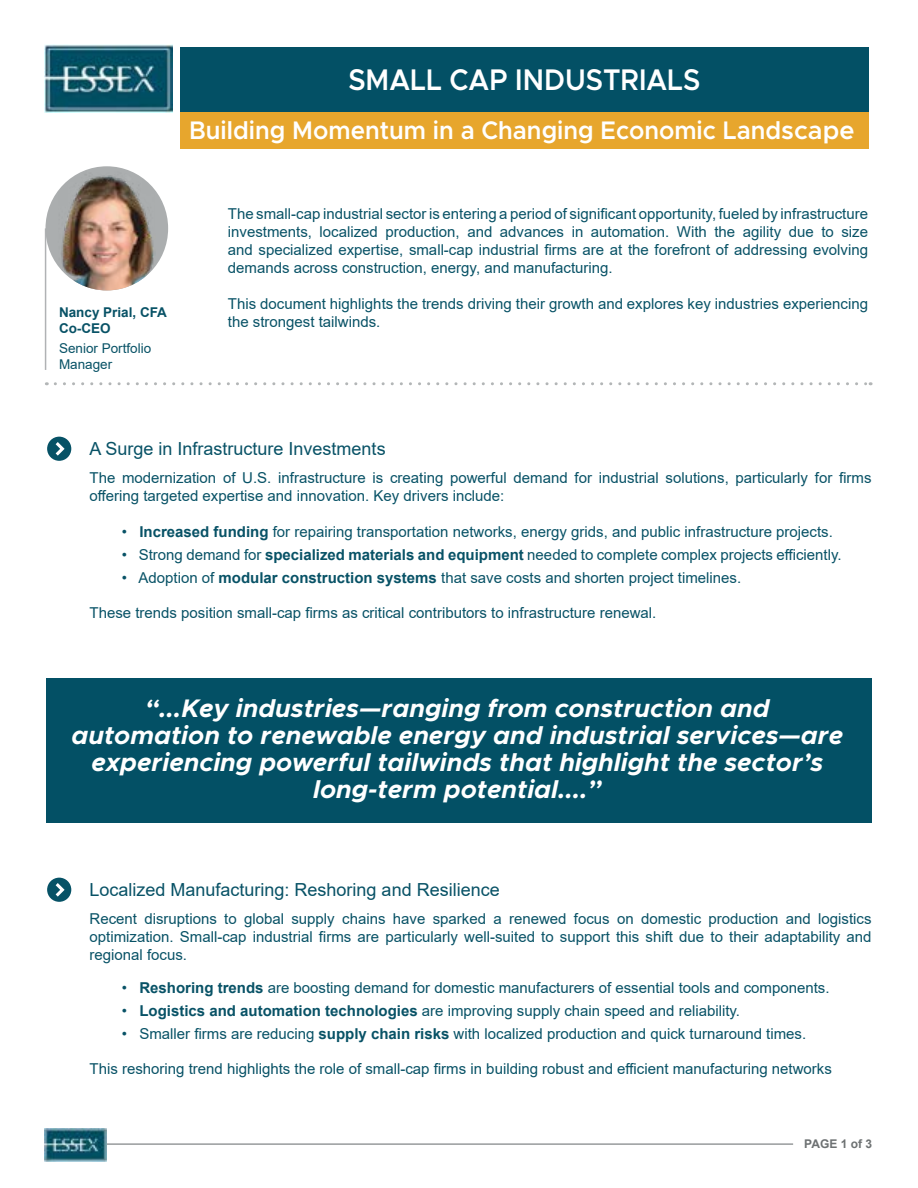
<style>
.page{position:relative;width:918px;height:1188px;background:#fff}
.page>*{position:absolute;margin:0;border:0;box-sizing:border-box;transform-origin:0 0}
.t1{font:600 30px "Metropolis";color:#fff;scale:.92 1}
.t2{font:italic 700 25.5px/27px "Metropolis";color:#fff;text-align:center}
.t3{font:600 25.5px "Metropolis";color:#fff;scale:.95 1}
.t4{font:18px "Arial";color:#085266}
.t5{font:15px/18px "Arial";color:#085266}
.t6{font:13.5px/16.2px "Arial";color:#085266}
.t7{font:700 13.5px/16.2px "Arial";color:#085266}
.t8{font:700 12px "Arial";color:#6d7172}
.s1{font-weight:700}
</style>
<div class="page">
<hr style="left:106px;top:1143px;width:687px;height:2px;background:#989b9c">
<img style="left:45px;top:1128px;width:61px;height:33px">
<div style="left:180px;top:47px;width:688px;height:65px;background:#035065"></div>
<div style="left:180px;top:112px;width:688px;height:37px;background:#e7a62d"></div>
<img style="left:45px;top:45px;width:127px;height:68px">
<svg style="left:47px;top:437px;width:24px;height:24px"></svg>
<svg style="left:55px;top:382px;width:816px;height:3px"></svg>
<hr style="left:45px;top:228px;width:1px;height:142px;background:#575c5f">
<div style="left:46px;top:166px;width:122px;height:124px;background:#abaeaf;border-radius:50%"></div>
<img style="left:58px;top:172px;width:98px;height:118px">
<svg style="left:47px;top:878px;width:24px;height:24px"></svg>
<div style="left:46px;top:678px;width:826px;height:144px;background:#035065"></div>
<h1 class="t1" style="left:348px;top:60px;width:384px">SMALL CAP INDUSTRIALS</h1>
<h2 class="t3" style="left:189px;top:114px;width:702px">Building Momentum in a Changing Economic Landscape</h2>
<p class="t7" style="left:59px;top:304px;width:110px">Nancy Prial, CFA<br>Co-CEO</p>
<p class="t6" style="left:59px;top:340px;width:94px">Senior Portfolio<br>Manager</p>
<p class="t5" style="left:228px;top:205px;width:642px;text-align:justify">The small-cap industrial sector is entering a period of significant opportunity, fueled by infrastructure investments, localized production, and advances in automation. With the agility due to size and specialized expertise, small-cap industrial firms are at the forefront of addressing evolving demands across construction, energy, and manufacturing.</p>
<p class="t5" style="left:228px;top:295px;width:642px">This document highlights the trends driving their growth and explores key industries experiencing the strongest tailwinds.</p>
<p class="t4" style="left:90px;top:437px;width:298px">A Surge in Infrastructure Investments</p>
<p class="t5" style="left:90px;top:469px;width:784px">The modernization of U.S. infrastructure is creating powerful demand for industrial solutions, particularly for firms offering targeted expertise and innovation. Key drivers include:</p>
<p class="t5" style="left:122px;top:523px;width:713px">• <span class="s1">Increased funding</span> for repairing transportation networks, energy grids, and public infrastructure projects.</p>
<p class="t5" style="left:122px;top:546px;width:721px">• Strong demand for <span class="s1">specialized materials and equipment</span> needed to complete complex projects efficiently.</p>
<p class="t5" style="left:122px;top:568px;width:621px">• Adoption of <span class="s1">modular construction systems</span> that save costs and shorten project timelines.</p>
<p class="t5" style="left:90px;top:604px;width:568px">These trends position small-cap firms as critical contributors to infrastructure renewal.</p>
<h2 class="t2" style="left:72px;top:694px;width:773px">“...Key industries—ranging from construction and automation to renewable energy and industrial services—are experiencing powerful tailwinds that highlight the sector’s long-term potential....”</h2>
<p class="t4" style="left:90px;top:878px;width:412px">Localized Manufacturing: Reshoring and Resilience</p>
<p class="t5" style="left:90px;top:910px;width:784px;text-align:justify">Recent disruptions to global supply chains have sparked a renewed focus on domestic production and logistics optimization. Small-cap industrial firms are particularly well-suited to support this shift due to their adaptability and regional focus.</p>
<p class="t5" style="left:122px;top:979px;width:709px">• <span class="s1">Reshoring trends</span> are boosting demand for domestic manufacturers of essential tools and components.</p>
<p class="t5" style="left:122px;top:1002px;width:620px">• <span class="s1">Logistics and automation technologies</span> are improving supply chain speed and reliability.</p>
<p class="t5" style="left:122px;top:1024px;width:686px">• Smaller firms are reducing <span class="s1">supply chain risks</span> with localized production and quick turnaround times.</p>
<p class="t5" style="left:90px;top:1060px;width:744px">This reshoring trend highlights the role of small-cap firms in building robust and efficient manufacturing networks</p>
<p class="t8" style="left:804px;top:1136px;width:69px">PAGE 1 of 3</p>
</div>
